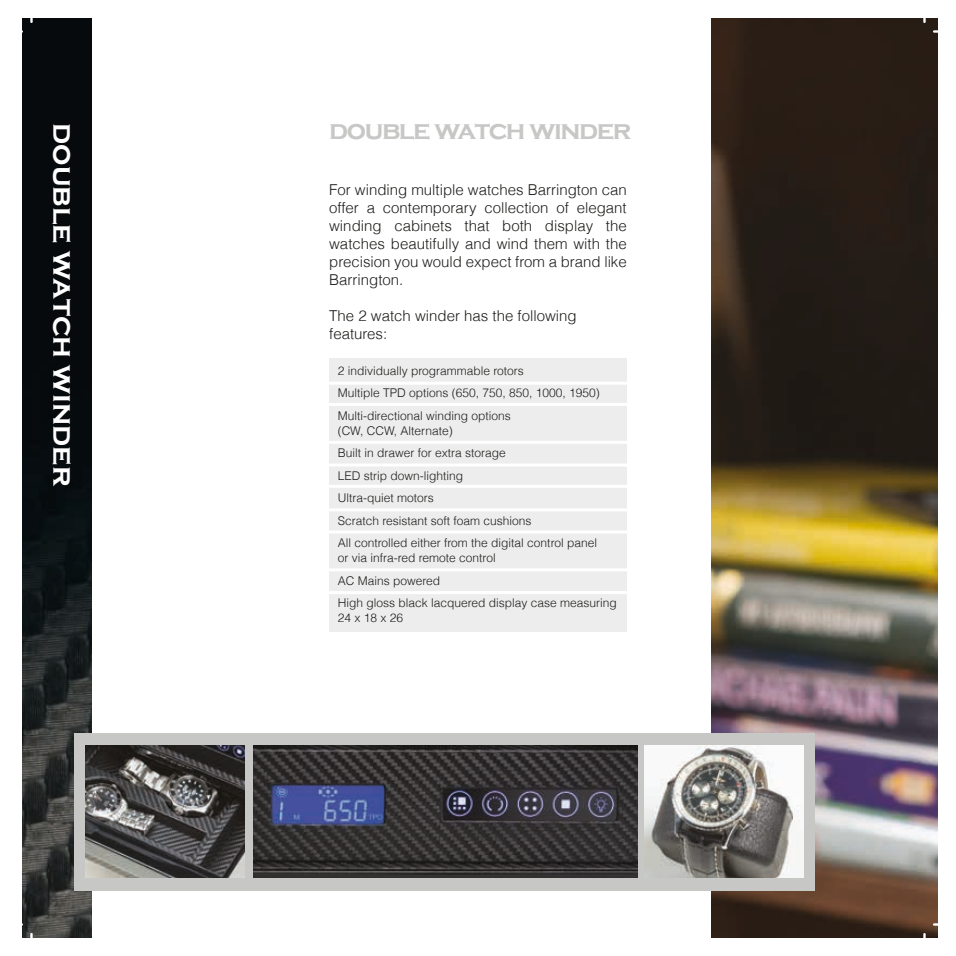
<style>
.page{position:relative;width:956px;height:956px;background:#fff}
.page>*{position:absolute;margin:0;border:0;box-sizing:border-box;transform-origin:0 0}
.t1{font:700 30px "Copperplate Gothic";color:#fff}
.t2{font:700 27px "Copperplate Gothic";letter-spacing:-.05em;color:#c7c7c6}
.t3{font:300 15px/18px "Helvetica";color:#1d1d1b;text-align:justify}
.t4{font:300 12px/22.5px "Helvetica";color:#1d1d1b}
</style>
<div class="page">
<div style="left:329px;top:358px;width:298px;height:273px;background:#ededed"></div>
<img style="left:712px;top:19px;width:225px;height:918px">
<img style="left:22px;top:19px;width:69px;height:918px">
<hr style="left:325px;top:403px;width:309px;height:3px;background:#fff">
<hr style="left:324px;top:382px;width:309px;height:3px;background:#fff">
<hr style="left:324px;top:441px;width:309px;height:3px;background:#fff">
<hr style="left:326px;top:464px;width:309px;height:3px;background:#fff">
<hr style="left:327px;top:485px;width:309px;height:3px;background:#fff">
<hr style="left:327px;top:508px;width:309px;height:3px;background:#fff">
<hr style="left:325px;top:530px;width:309px;height:3px;background:#fff">
<hr style="left:325px;top:568px;width:309px;height:3px;background:#fff">
<hr style="left:324px;top:591px;width:309px;height:3px;background:#fff">
<div style="left:74px;top:733px;width:741px;height:157px;background:#c7c7c6"></div>
<img style="left:86px;top:746px;width:158px;height:132px">
<img style="left:645px;top:746px;width:159px;height:132px">
<img style="left:254px;top:746px;width:383px;height:132px">
<h1 class="t1" style="left:80px;top:123px;width:364px;rotate:90deg">double watch winder</h1>
<h2 class="t2" style="left:329px;top:115px;width:304px">double watch winder</h2>
<p class="t3" style="left:329px;top:180px;width:299px">For winding multiple watches Barrington can offer a contemporary collection of elegant winding cabinets that both display the watches beautifully and wind them with the precision you would expect from a brand like Barrington.</p>
<p class="t3" style="left:329px;top:306px;width:249px">The 2 watch winder has the following features:</p>
<p class="t4" style="left:338px;top:359px;width:264px">2 individually programmable rotors<br>Multiple TPD options (650, 750, 850, 1000, 1950)<br>Multi-directional winding options</p>
<p class="t4" style="left:338px;top:419px;width:261px">(CW, CCW, Alternate)<br>Built in drawer for extra storage<br>LED strip down-lighting<br>Ultra-quiet motors<br>Scratch resistant soft foam cushions<br>All controlled either from the digital control panel</p>
<p class="t4" style="left:338px;top:546px;width:281px">or via infra-red remote control<br>AC Mains powered<br>High gloss black lacquered display case measuring</p>
<p class="t4" style="left:338px;top:606px;width:67px">24 x 18 x 26</p>
</div>
